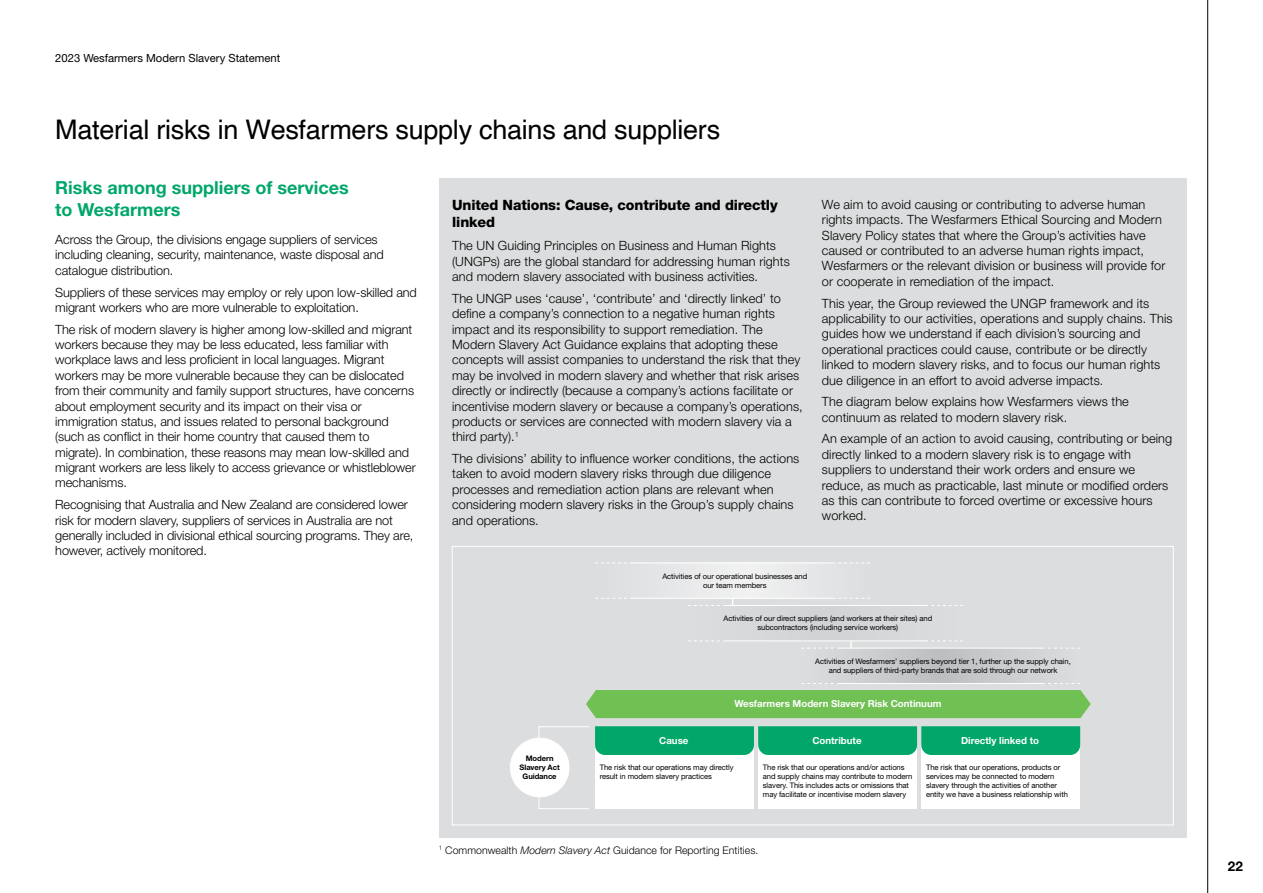
<style>
.page{position:relative;width:1263px;height:893px;background:#fff}
.page>*{position:absolute;margin:0;border:0;box-sizing:border-box;transform-origin:0 0}
.t1{font:27px "Helvetica";letter-spacing:-.01em;color:#000}
.t2{font:700 18px/21.6px "Helvetica Neue LT Std";color:#00a769}
.t3{font:800 14.25px/16.5px "Helvetica Neue LT Std";letter-spacing:-.01em;color:#000}
.t4{font:700 13.5px "Helvetica Neue LT Std";color:#000}
.t5{font:300 12.75px/15.5px "Helvetica Neue LT Std";letter-spacing:.005em;color:#000}
.t6{font:11.25px "Helvetica Neue LT Std";color:#000}
.t7{font:300 10.5px "Helvetica Neue LT Std";letter-spacing:.005em;color:#000}
.t8{font:700 9.75px "Helvetica Neue LT Std";color:#fff}
.t9{font:7.65px/9px "Helvetica Neue LT Std";letter-spacing:-.01em;color:#000;text-align:center}
.t10{font:700 7.65px/9px "Helvetica Neue LT Std";letter-spacing:-.01em;color:#000;text-align:center}
.s1{font-style:italic}
</style>
<div class="page">
<div style="left:439px;top:179px;width:747px;height:659px;background:#dcddde"></div>
<div style="left:586px;top:690px;width:505px;height:28px;background:#71c054"></div>
<div style="left:595px;top:563px;width:275px;height:35px;background:#e6e7e8"></div>
<div style="left:921px;top:744px;width:159px;height:64px;background:#fff"></div>
<div style="left:595px;top:744px;width:159px;height:64px;background:#fff"></div>
<div style="left:758px;top:744px;width:159px;height:64px;background:#fff"></div>
<div style="left:595px;top:726px;width:485px;height:29px;background:#00a769"></div>
<div style="left:538px;top:726px;width:52px;height:83px;border:1px solid #fff"></div>
<div style="left:510px;top:738px;width:59px;height:59px;background:#fff;border-radius:50%"></div>
<div style="left:510px;top:738px;width:59px;height:59px;border:1px solid #fff;border-radius:50%"></div>
<div style="left:688px;top:605px;width:275px;height:36px;background:#d7d8d9"></div>
<svg style="left:850px;top:641px;width:2px;height:7px"></svg>
<svg style="left:849px;top:649px;width:184px;height:34px"></svg>
<hr style="left:630px;top:562px;width:205px;height:1px;background:#fff">
<svg style="left:595px;top:562px;width:32px;height:1px"></svg>
<svg style="left:838px;top:562px;width:32px;height:1px"></svg>
<hr style="left:630px;top:598px;width:205px;height:1px;background:#fff">
<svg style="left:595px;top:598px;width:32px;height:1px"></svg>
<svg style="left:838px;top:598px;width:32px;height:1px"></svg>
<hr style="left:723px;top:605px;width:205px;height:1px;background:#fff">
<svg style="left:688px;top:605px;width:32px;height:1px"></svg>
<svg style="left:931px;top:605px;width:32px;height:1px"></svg>
<hr style="left:723px;top:640px;width:205px;height:1px;background:#fff">
<svg style="left:688px;top:640px;width:32px;height:1px"></svg>
<svg style="left:931px;top:640px;width:32px;height:1px"></svg>
<hr style="left:837px;top:648px;width:208px;height:1px;background:#fff">
<svg style="left:801px;top:648px;width:32px;height:1px"></svg>
<svg style="left:1048px;top:648px;width:32px;height:1px"></svg>
<hr style="left:837px;top:683px;width:208px;height:1px;background:#fff">
<svg style="left:801px;top:683px;width:32px;height:1px"></svg>
<svg style="left:1048px;top:683px;width:32px;height:1px"></svg>
<hr style="left:1207px;top:0;width:1px;height:893px;background:#000">
<p class="t6" style="left:55px;top:51px;width:227px">2023 Wesfarmers Modern Slavery Statement</p>
<h1 class="t1" style="left:55px;top:109px;width:666px">Material risks in Wesfarmers supply chains and suppliers</h1>
<h2 class="t2" style="left:55px;top:177px;width:295px">Risks among suppliers of services to Wesfarmers</h2>
<p class="t5" style="left:55px;top:231px;width:330px">Across the Group, the divisions engage suppliers of services including cleaning, security, maintenance, waste disposal and catalogue distribution.</p>
<p class="t5" style="left:55px;top:284px;width:363px">Suppliers of these services may employ or rely upon low-skilled and migrant workers who are more vulnerable to exploitation.</p>
<p class="t5" style="left:55px;top:321px;width:362px">The risk of modern slavery is higher among low-skilled and migrant workers because they may be less educated, less familiar with workplace laws and less proficient in local languages. Migrant workers may be more vulnerable because they can be dislocated from their community and family support structures, have concerns about employment security and its impact on their visa or immigration status, and issues related to personal background (such as conflict in their home country that caused them to migrate). In combination, these reasons may mean low-skilled and migrant workers are less likely to access grievance or whistleblower mechanisms.</p>
<p class="t5" style="left:55px;top:497px;width:360px">Recognising that Australia and New Zealand are considered lower risk for modern slavery, suppliers of services in Australia are not generally included in divisional ethical sourcing programs. They are, however, actively monitored.</p>
<p class="t3" style="left:452px;top:197px;width:327px">United Nations: Cause, contribute and directly linked</p>
<p class="t5" style="left:452px;top:238px;width:339px">The UN Guiding Principles on Business and Human Rights (UNGPs) are the global standard for addressing human rights and modern slavery associated with business activities.</p>
<p class="t5" style="left:452px;top:290px;width:352px">The UNGP uses ‘cause’, ‘contribute’ and ‘directly linked’ to define a company’s connection to a negative human rights impact and its responsibility to support remediation. The Modern Slavery Act Guidance explains that adopting these concepts will assist companies to understand the risk that they may be involved in modern slavery and whether that risk arises directly or indirectly (because a company’s actions facilitate or incentivise modern slavery or because a company’s operations, products or services are connected with modern slavery via a third party).<sup>1</sup></p>
<p class="t5" style="left:452px;top:451px;width:349px">The divisions’ ability to influence worker conditions, the actions taken to avoid modern slavery risks through due diligence processes and remediation action plans are relevant when considering modern slavery risks in the Group’s supply chains and operations.</p>
<p class="t9" style="left:662px;top:571px;width:146px">Activities of our operational businesses and our team members</p>
<p class="t5" style="left:822px;top:196px;width:345px">We aim to avoid causing or contributing to adverse human rights impacts. The Wesfarmers Ethical Sourcing and Modern Slavery Policy states that where the Group’s activities have caused or contributed to an adverse human rights impact, Wesfarmers or the relevant division or business will provide for or cooperate in remediation of the impact.</p>
<p class="t5" style="left:822px;top:295px;width:352px">This year, the Group reviewed the UNGP framework and its applicability to our activities, operations and supply chains. This guides how we understand if each division’s sourcing and operational practices could cause, contribute or be directly linked to modern slavery risks, and to focus our human rights due diligence in an effort to avoid adverse impacts.</p>
<p class="t5" style="left:822px;top:394px;width:308px">The diagram below explains how Wesfarmers views the continuum as related to modern slavery risk.</p>
<p class="t5" style="left:822px;top:431px;width:352px">An example of an action to avoid causing, contributing or being directly linked to a modern slavery risk is to engage with suppliers to understand their work orders and ensure we reduce, as much as practicable, last minute or modified orders as this can contribute to forced overtime or excessive hours worked.</p>
<p class="t9" style="left:723px;top:614px;width:210px">Activities of our direct suppliers (and workers at their sites) and subcontractors (including service workers)</p>
<p class="t9" style="left:815px;top:657px;width:257px">Activities of Wesfarmers’ suppliers beyond tier 1, further up the supply chain, and suppliers of third-party brands that are sold through our network</p>
<p class="t10" style="left:520px;top:754px;width:42px">Modern<br>Slavery Act<br>Guidance</p>
<p class="t8" style="left:659px;top:735px;width:31px">Cause</p>
<p class="t8" style="left:734px;top:698px;width:209px">Wesfarmers Modern Slavery Risk Continuum</p>
<p class="t8" style="left:812px;top:735px;width:51px">Contribute</p>
<p class="t8" style="left:961px;top:735px;width:79px">Directly linked to</p>
<p class="t9" style="left:600px;top:763px;width:135px;text-align:left">The risk that our operations may directly result in modern slavery practices</p>
<p class="t9" style="left:763px;top:763px;width:151px;text-align:left">The risk that our operations and/or actions and supply chains may contribute to modern slavery. This includes acts or omissions that may facilitate or incentivise modern slavery</p>
<p class="t9" style="left:926px;top:763px;width:143px;text-align:left">The risk that our operations, products or services may be connected to modern slavery through the activities of another entity we have a business relationship with</p>
<p class="t7" style="left:439px;top:843px;width:321px"><sup>1</sup> Commonwealth <span class="s1">Modern Slavery Act</span> Guidance for Reporting Entities.</p>
<p class="t4" style="left:1228px;top:858px;width:17px">22</p>
</div>
